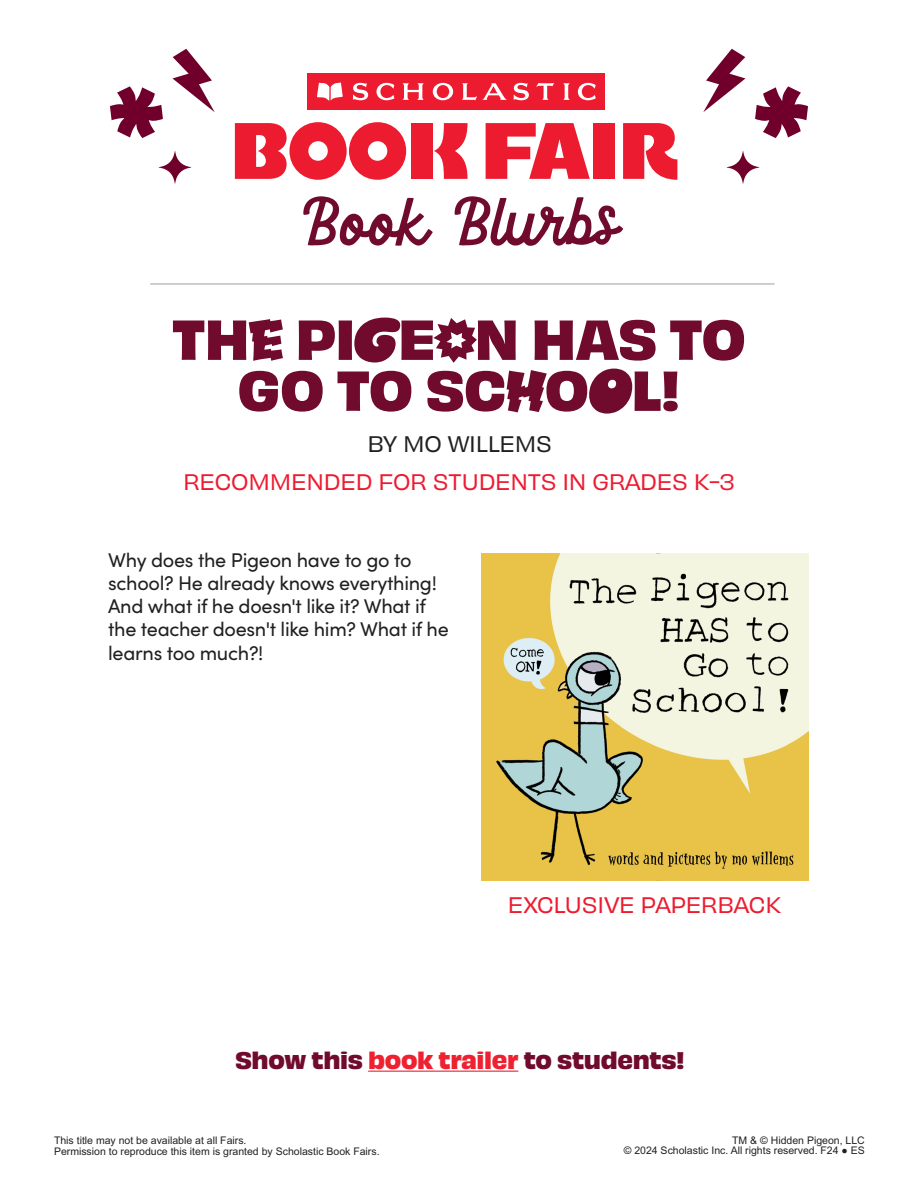
<style>
.page{position:relative;width:918px;height:1188px;background:#fff}
.page>*{position:absolute;margin:0;border:0;box-sizing:border-box;transform-origin:0 0}
.t1{font:71.25px "Jungle Giant Script";color:#700b2d}
.t2{font:52.5px/51px "Obviously Ruckus";letter-spacing:-.015em;color:#700b2d;text-align:center}
.t3{font:700 22.5px "Obviously";letter-spacing:-.015em;color:#700b2d}
.t4{font:21px "Obviously";letter-spacing:-.015em;color:#ed1b30}
.t5{font:21px "Obviously";letter-spacing:-.015em;color:#221f1f}
.t6{font:19.8px/23.2px "Sofia Pro";letter-spacing:-.015em;color:#221f1f}
.t7{font:10.5px/10.5px "Arial MT Std";color:#231f20}
.s1{color:#ee2131}
.s2{font-family:"Arial Narrow"}
</style>
<div class="page">
<svg style="left:159px;top:151px;width:32px;height:33px"></svg>
<svg style="left:173px;top:49px;width:42px;height:63px"></svg>
<svg style="left:110px;top:86px;width:53px;height:52px"></svg>
<svg style="left:727px;top:151px;width:32px;height:33px"></svg>
<svg style="left:703px;top:49px;width:42px;height:63px"></svg>
<svg style="left:755px;top:86px;width:53px;height:52px"></svg>
<div style="left:411px;top:123px;width:21px;height:56px;background:#ed1b2f"></div>
<svg style="left:434px;top:123px;width:34px;height:56px"></svg>
<div style="left:593px;top:123px;width:22px;height:56px;background:#ed1b2f"></div>
<svg style="left:486px;top:123px;width:104px;height:56px"></svg>
<svg style="left:623px;top:123px;width:54px;height:57px"></svg>
<svg style="left:235px;top:122px;width:171px;height:58px"></svg>
<div style="left:307px;top:74px;width:298px;height:36px;background:#ed1b2f"></div>
<svg style="left:317px;top:82px;width:26px;height:19px"></svg>
<svg style="left:353px;top:83px;width:243px;height:17px"></svg>
<hr style="left:150px;top:283px;width:624px;height:2px;background:#bcbec0">
<img style="left:481px;top:553px;width:327px;height:327px">
<hr style="left:368px;top:1071px;width:150px;height:1px;background:#ee2131">
<h1 class="t1" style="left:299px;top:181px;width:328px">Book Blurbs</h1>
<p class="t2" style="left:172px;top:315px;width:575px">THE PIGEON HAS TO<br>GO TO SCHOOL!</p>
<p class="t5" style="left:368px;top:427px;width:186px">BY MO WILLEMS</p>
<p class="t4" style="left:183px;top:466px;width:553px">RECOMMENDED FOR STUDENTS IN GRADES K-3</p>
<p class="t6" style="left:108px;top:547px;width:342px">Why does the Pigeon have to go to school? He already knows everything!<br>And what if he doesn't like it? What if the teacher doesn't like him? What if he learns too much?!</p>
<p class="t4" style="left:508px;top:889px;width:275px">EXCLUSIVE PAPERBACK</p>
<p class="t3" style="left:235px;top:1042px;width:451px">Show this <span class="s1">book trailer</span> to students!</p>
<p class="t7" style="left:732px;top:1135px;width:134px">TM &amp; © Hidden Pigeon, LLC</p>
<p class="t7" style="left:54px;top:1135px;width:327px">This title may not be available at all Fairs.<br>Permission to reproduce this item is granted by Scholastic Book Fairs.</p>
<p class="t7" style="left:624px;top:1145px;width:243px">© 2024 Scholastic Inc. All rights reserved. F24 <span class="s2">●</span> ES</p>
</div>
